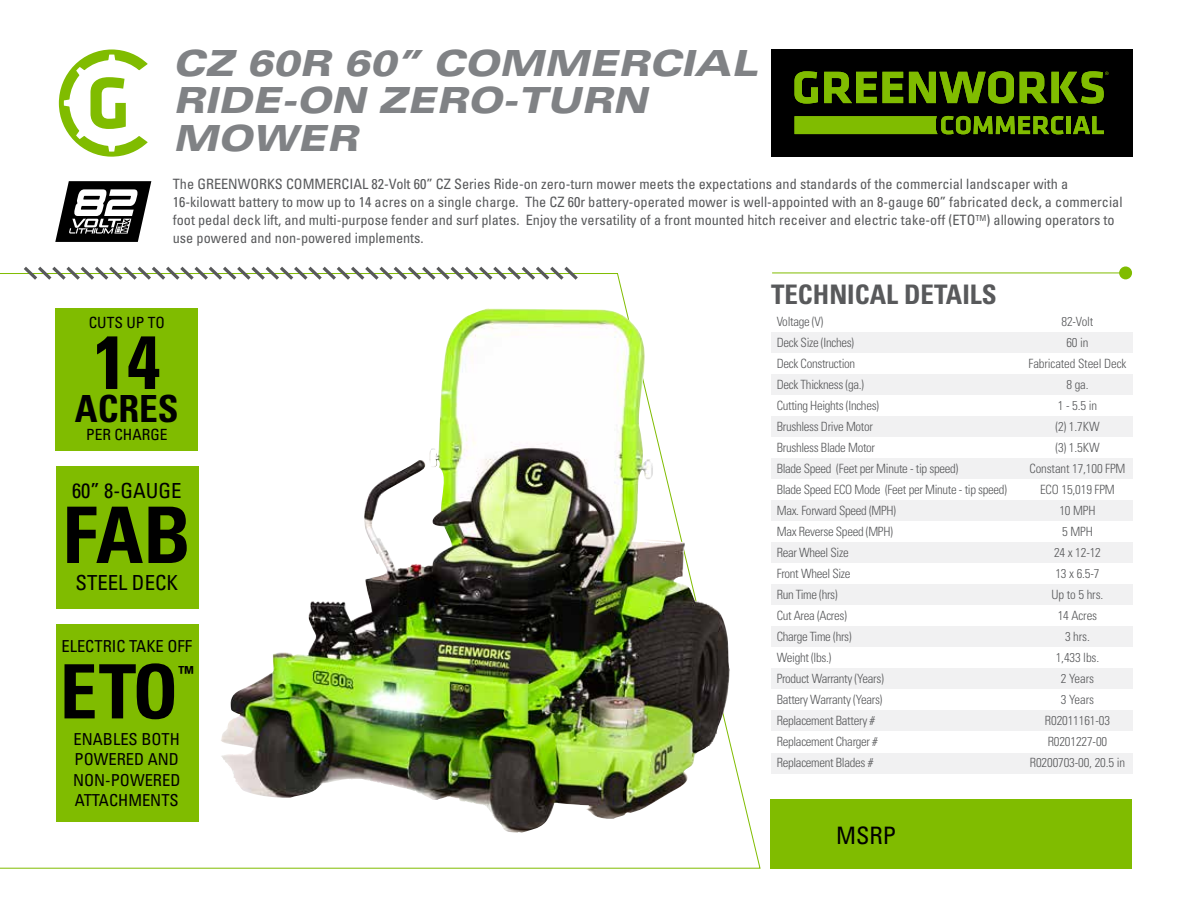
<style>
.page{position:relative;width:1188px;height:918px;background:#fff}
.page>*{position:absolute;margin:0;border:0;box-sizing:border-box;transform-origin:0 0}
.t1{font:700 condensed 78px "Univers LT Std";color:#000}
.t2{font:700 condensed 75.3px "Univers LT Std";color:#000}
.t3{font:700 condensed 75px "Univers LT Std";color:#000}
.t4{font:700 condensed 37.35px "Univers LT Std";color:#000}
.t5{font:italic 900 expanded 36px/37.5px "Univers LT Std";letter-spacing:-.01em;color:#808285}
.t6{font:700 condensed 26.85px "Univers LT Std";color:#58595b}
.t7{font:condensed 24px "Univers LT Std";color:#000}
.t8{font:condensed 20.7px "Univers LT Std";color:#000}
.t9{font:700 condensed 18px "Univers LT Std";color:#000}
.t10{font:condensed 16.5px/20.4px "Univers LT Std";color:#000;text-align:justify}
.t11{font:condensed 15.45px "Univers LT Std";color:#000}
.t12{font:condensed 14.25px/18px "Univers LT Std";color:#58595b}
.t13{font:300 condensed 12.75px/21px "Univers LT Std";letter-spacing:-.025em;color:#58595b}
</style>
<div class="page">
<img style="left:0;top:273px;width:761px;height:596px">
<svg style="left:59px;top:49px;width:89px;height:108px"></svg>
<div style="left:771px;top:49px;width:361px;height:108px;background:#000"></div>
<svg style="left:795px;top:71px;width:23px;height:33px"></svg>
<svg style="left:824px;top:72px;width:79px;height:31px"></svg>
<svg style="left:909px;top:71px;width:105px;height:33px"></svg>
<div style="left:1066px;top:116px;width:5px;height:18px;background:#80bc00"></div>
<svg style="left:1073px;top:116px;width:31px;height:18px"></svg>
<svg style="left:795px;top:116px;width:268px;height:18px"></svg>
<svg style="left:1020px;top:71px;width:89px;height:33px"></svg>
<div style="left:1119px;top:266px;width:13px;height:13px;background:#80bc00;border-radius:50%"></div>
<hr style="left:772px;top:273px;width:354px;height:1px;background:#80bc00">
<div style="left:771px;top:332px;width:362px;height:21px;background:#f1f1f2"></div>
<div style="left:771px;top:374px;width:362px;height:21px;background:#f1f1f2"></div>
<div style="left:771px;top:416px;width:362px;height:21px;background:#f1f1f2"></div>
<div style="left:771px;top:458px;width:362px;height:21px;background:#f1f1f2"></div>
<div style="left:771px;top:543px;width:362px;height:20px;background:#f1f1f2"></div>
<div style="left:771px;top:627px;width:362px;height:20px;background:#f1f1f2"></div>
<div style="left:771px;top:500px;width:362px;height:21px;background:#f1f1f2"></div>
<div style="left:771px;top:585px;width:362px;height:20px;background:#f1f1f2"></div>
<div style="left:771px;top:669px;width:362px;height:20px;background:#f1f1f2"></div>
<div style="left:771px;top:711px;width:362px;height:20px;background:#f1f1f2"></div>
<div style="left:771px;top:753px;width:362px;height:20px;background:#f1f1f2"></div>
<svg style="left:55px;top:181px;width:96px;height:61px"></svg>
<div style="left:56px;top:309px;width:142px;height:142px;background:#80bc00"></div>
<div style="left:770px;top:799px;width:362px;height:70px;background:#80bc00"></div>
<div style="left:56px;top:466px;width:142px;height:143px;background:#80bc00"></div>
<div style="left:56px;top:624px;width:142px;height:197px;background:#80bc00"></div>
<svg style="left:20px;top:266px;width:561px;height:17px"></svg>
<img style="left:220px;top:317px;width:245px;height:467px">
<h3 class="t5" style="left:173px;top:45px;width:586px">CZ 60R 60” COMMERCIAL<br>RIDE-ON ZERO-TURN<br>MOWER</h3>
<p class="t12" style="left:173px;top:175px;width:951px">The GREENWORKS COMMERCIAL 82-Volt 60” CZ Series Ride-on zero-turn mower meets the expectations and standards of the commercial landscaper with a 16-kilowatt battery to mow up to 14 acres on a single charge. The CZ 60r battery-operated mower is well-appointed with an 8-gauge 60” fabricated deck, a commercial foot pedal deck lift, and multi-purpose fender and surf plates. Enjoy the versatility of a front mounted hitch receiver and electric take-off (ETO<sup>TM</sup>) allowing operators to use powered and non-powered implements.</p>
<h3 class="t6" style="left:771px;top:278px;width:227px">TECHNICAL DETAILS</h3>
<p class="t13" style="left:777px;top:311px;width:232px">Voltage (V)<br>Deck Size (Inches)<br>Deck Construction<br>Deck Thickness (ga.)<br>Cutting Heights (Inches)<br>Brushless Drive Motor<br>Brushless Blade Motor<br>Blade Speed (Feet per Minute - tip speed)<br>Blade Speed ECO Mode (Feet per Minute - tip speed)<br>Max. Forward Speed (MPH)<br>Max Reverse Speed (MPH)<br>Rear Wheel Size<br>Front Wheel Size<br>Run Time (hrs)<br>Cut Area (Acres)<br>Charge Time (hrs)<br>Weight (lbs.)<br>Product Warranty (Years)<br>Battery Warranty (Years)<br>Replacement Battery #<br>Replacement Charger #<br>Replacement Blades #</p>
<p class="t13" style="left:1029px;top:311px;width:99px;text-align:center">82-Volt<br>60 in<br>Fabricated Steel Deck<br>8 ga.<br>1 - 5.5 in<br>(2) 1.7KW<br>(3) 1.5KW<br>Constant 17,100 FPM<br>ECO 15,019 FPM<br>10 MPH<br>5 MPH<br>24 x 12-12<br>13 x 6.5-7<br>Up to 5 hrs.<br>14 Acres<br>3 hrs.<br>1,433 lbs.<br>2 Years<br>3 Years<br>R02011161-03<br>R0201227-00<br>R0200703-00, 20.5 in</p>
<p class="t11" style="left:89px;top:313px;width:78px">CUTS UP TO</p>
<h2 class="t2" style="left:93px;top:316px;width:68px">14</h2>
<h3 class="t4" style="left:75px;top:386px;width:105px">ACRES</h3>
<p class="t11" style="left:86px;top:425px;width:83px">PER CHARGE</p>
<h3 class="t8" style="left:72px;top:477px;width:111px">60” 8-GAUGE</h3>
<h1 class="t1" style="left:63px;top:487px;width:130px">FAB</h1>
<h3 class="t8" style="left:75px;top:570px;width:104px">STEEL DECK</h3>
<p class="t10" style="left:61px;top:636px;width:132px">ELECTRIC TAKE OFF</p>
<h3 class="t3" style="left:60px;top:646px;width:120px">ETO</h3>
<h3 class="t9" style="left:178px;top:662px;width:17px">™</h3>
<p class="t10" style="left:73px;top:729px;width:109px">ENABLES BOTH POWERED AND NON-POWERED ATTACHMENTS</p>
<h3 class="t7" style="left:836px;top:820px;width:62px">MSRP</h3>
</div>
